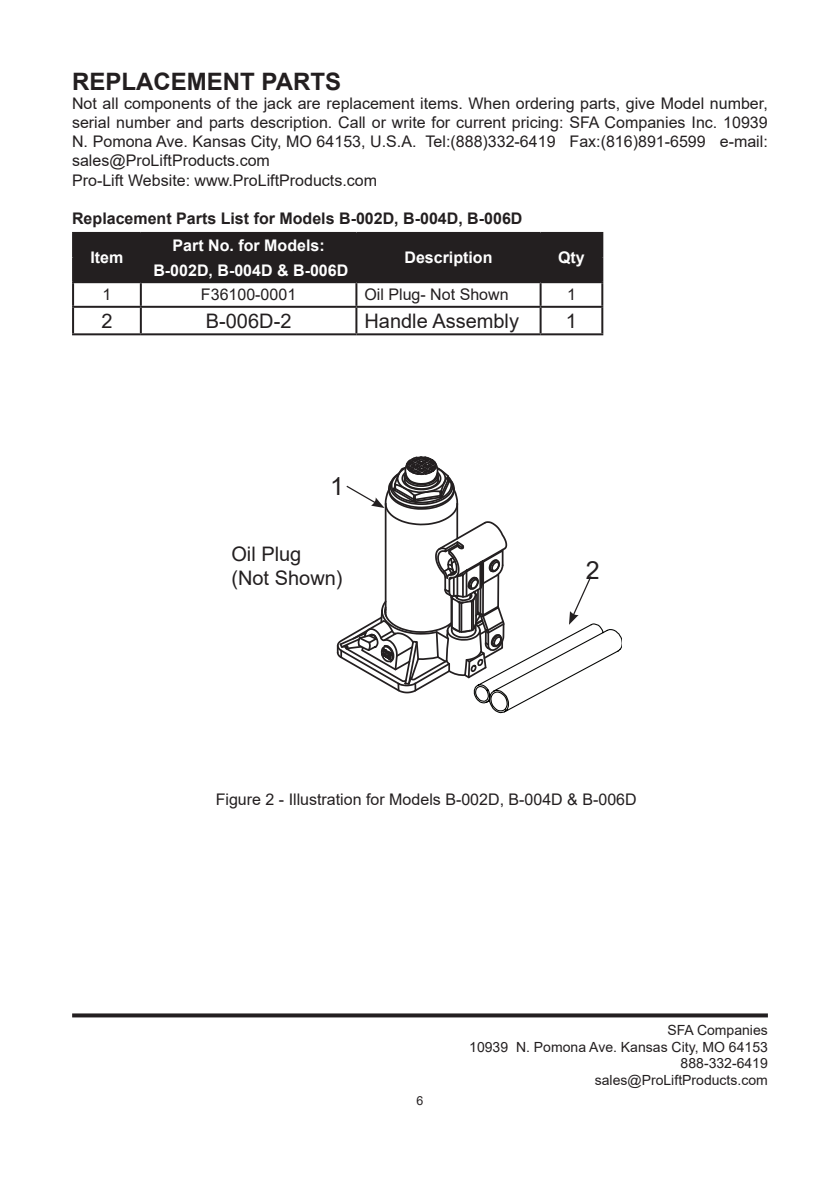
<style>
.page{position:relative;width:840px;height:1191px;background:#fff}
.page>*{position:absolute;margin:0;border:0;box-sizing:border-box;transform-origin:0 0}
.t1{font:25px "Arial";color:#231f20}
.t2{font:700 24px "Arial";color:#231f20}
.t3{font:20px/24px "Arial";color:#231f20}
.t4{font:16px/19.2px "Arial";color:#231f20}
.t5{font:700 16px "Arial";color:#fff}
.t6{font:700 16px "Arial";color:#231f20}
.t7{font:14px/16.8px "Arial";color:#231f20;text-align:right}
.t8{font:12.4px "Arial";color:#231f20}
</style>
<div class="page">
<svg style="left:72px;top:1013px;width:695px;height:4px;background:#3b3838"></svg>
<div style="left:74px;top:234px;width:527px;height:47px;background:#231f20"></div>
<hr style="left:72px;top:232px;width:69px;height:2px;background:#231f20">
<hr style="left:72px;top:234px;width:2px;height:23px;background:#231f20">
<hr style="left:141px;top:232px;width:215px;height:2px;background:#231f20">
<hr style="left:140px;top:234px;width:2px;height:22px;background:#231f20">
<hr style="left:356px;top:232px;width:184px;height:2px;background:#231f20">
<hr style="left:355px;top:234px;width:2px;height:22px;background:#231f20">
<hr style="left:540px;top:232px;width:63px;height:2px;background:#231f20">
<hr style="left:539px;top:234px;width:2px;height:23px;background:#231f20">
<hr style="left:601px;top:234px;width:2px;height:23px;background:#231f20">
<hr style="left:72px;top:257px;width:2px;height:24px;background:#231f20">
<hr style="left:140px;top:256px;width:217px;height:2px;background:#231f20">
<hr style="left:140px;top:258px;width:2px;height:23px;background:#231f20">
<hr style="left:355px;top:258px;width:2px;height:23px;background:#231f20">
<hr style="left:539px;top:257px;width:2px;height:24px;background:#231f20">
<hr style="left:601px;top:257px;width:2px;height:24px;background:#231f20">
<hr style="left:72px;top:281px;width:69px;height:2px;background:#231f20">
<hr style="left:72px;top:283px;width:2px;height:23px;background:#231f20">
<hr style="left:141px;top:281px;width:215px;height:2px;background:#231f20">
<hr style="left:140px;top:283px;width:2px;height:23px;background:#231f20">
<hr style="left:356px;top:281px;width:184px;height:2px;background:#231f20">
<hr style="left:355px;top:283px;width:2px;height:23px;background:#231f20">
<hr style="left:540px;top:281px;width:63px;height:2px;background:#231f20">
<hr style="left:539px;top:283px;width:2px;height:23px;background:#231f20">
<hr style="left:601px;top:283px;width:2px;height:23px;background:#231f20">
<hr style="left:72px;top:306px;width:69px;height:2px;background:#231f20">
<hr style="left:72px;top:308px;width:2px;height:25px;background:#231f20">
<hr style="left:141px;top:306px;width:215px;height:2px;background:#231f20">
<hr style="left:140px;top:308px;width:2px;height:25px;background:#231f20">
<hr style="left:356px;top:306px;width:184px;height:2px;background:#231f20">
<hr style="left:355px;top:308px;width:2px;height:25px;background:#231f20">
<hr style="left:540px;top:306px;width:63px;height:2px;background:#231f20">
<hr style="left:539px;top:308px;width:2px;height:25px;background:#231f20">
<hr style="left:601px;top:308px;width:2px;height:25px;background:#231f20">
<hr style="left:72px;top:333px;width:69px;height:2px;background:#231f20">
<hr style="left:141px;top:333px;width:215px;height:2px;background:#231f20">
<hr style="left:356px;top:333px;width:184px;height:2px;background:#231f20">
<hr style="left:540px;top:333px;width:63px;height:2px;background:#231f20">
<svg style="left:336px;top:456px;width:284px;height:257px"></svg>
<h2 class="t2" style="left:72px;top:64px;width:270px">REPLACEMENT PARTS</h2>
<p class="t4" style="left:72px;top:93px;width:697px">Not all components of the jack are replacement items. When ordering parts, give Model number, serial number and parts description. Call or write for current pricing: SFA Companies Inc. 10939<br>N. Pomona Ave. Kansas City, MO 64153, U.S.A. Tel:(888)332-6419 Fax:(816)891-6599 e-mail: sales@ProLiftProducts.com<br>Pro-Lift Website: www.ProLiftProducts.com</p>
<p class="t6" style="left:72px;top:207px;width:451px">Replacement Parts List for Models B-002D, B-004D, B-006D</p>
<p class="t5" style="left:90px;top:246px;width:34px">Item</p>
<p class="t5" style="left:172px;top:234px;width:154px">Part No. for Models:</p>
<p class="t5" style="left:404px;top:246px;width:90px">Description</p>
<p class="t5" style="left:557px;top:246px;width:28px">Qty</p>
<p class="t5" style="left:153px;top:259px;width:196px">B-002D, B-004D &amp; B-006D</p>
<p class="t4" style="left:102px;top:285px;width:10px">1</p>
<p class="t4" style="left:201px;top:285px;width:97px">F36100-0001</p>
<p class="t4" style="left:364px;top:285px;width:146px">Oil Plug- Not Shown</p>
<p class="t4" style="left:566px;top:285px;width:10px">1</p>
<p class="t3" style="left:101px;top:309px;width:13px">2</p>
<p class="t3" style="left:206px;top:309px;width:87px">B-006D-2</p>
<p class="t3" style="left:364px;top:309px;width:156px">Handle Assembly</p>
<p class="t3" style="left:565px;top:309px;width:13px">1</p>
<h1 class="t1" style="left:330px;top:469px;width:15px">1</h1>
<p class="t3" style="left:231px;top:541px;width:113px">Oil Plug (Not Shown)</p>
<h1 class="t1" style="left:585px;top:553px;width:15px">2</h1>
<p class="t4" style="left:215px;top:789px;width:422px">Figure 2 - Illustration for Models B-002D, B-004D &amp; B-006D</p>
<p class="t8" style="left:416px;top:1091px;width:8px">6</p>
<p class="t7" style="left:469px;top:1021px;width:300px">SFA Companies<br>10939 N. Pomona Ave. Kansas City, MO 64153<br>888-332-6419<br>sales@ProLiftProducts.com</p>
</div>
